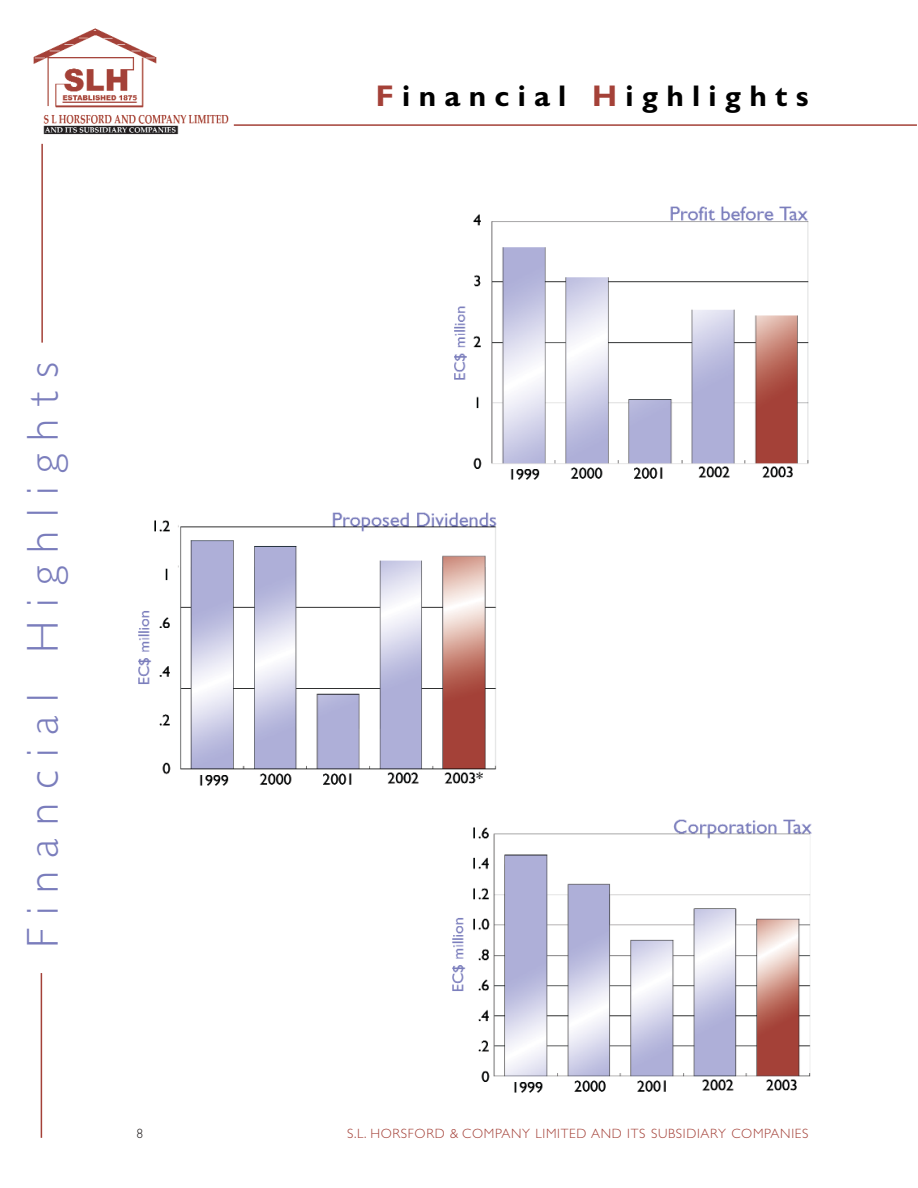
<style>
.page{position:relative;width:918px;height:1188px;background:#fff}
.page>*{position:absolute;margin:0;border:0;box-sizing:border-box;transform-origin:0 0}
.t1{font:300 45px "Gill Sans";letter-spacing:.3em;color:#7a7dbc}
.t2{font:700 30px "Gill Sans";letter-spacing:.275em;color:#000}
.t3{font:300 13.5px "Gill Sans";letter-spacing:.05em;color:#a44138}
.t4{font:300 13.5px "Gill Sans";color:#231f20}
.s1{color:#a44138}
</style>
<div class="page">
<img style="left:33px;top:28px;width:201px;height:107px">
<hr style="left:234px;top:124px;width:683px;height:2px;background:#a44138">
<hr style="left:41px;top:144px;width:2px;height:199px;background:#a44138">
<hr style="left:41px;top:973px;width:1px;height:165px;background:#a44138">
<img style="left:454px;top:206px;width:355px;height:274px">
<img style="left:138px;top:512px;width:359px;height:274px">
<img style="left:452px;top:819px;width:360px;height:274px">
<h1 class="t1" style="left:27px;top:948px;width:588px;rotate:-90deg">Financial Highlights</h1>
<p class="t4" style="left:136px;top:1129px;width:8px">8</p>
<h2 class="t2" style="left:376px;top:86px;width:434px"><span class="s1">F</span>inancial <span class="s1">H</span>ighlights</h2>
<p class="t3" style="left:347px;top:1129px;width:463px">S.L. HORSFORD &amp; COMPANY LIMITED AND ITS SUBSIDIARY COMPANIES</p>
</div>
